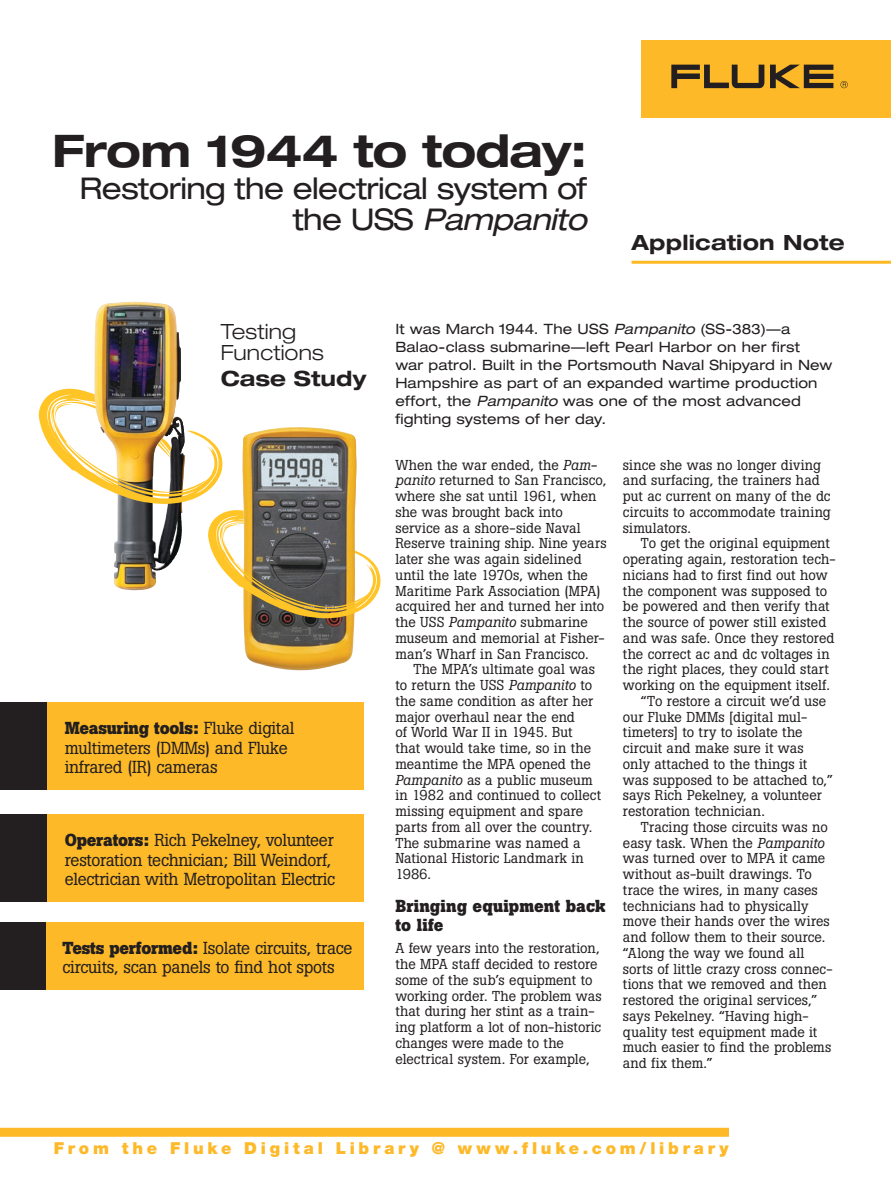
<style>
.page{position:relative;width:891px;height:1188px;background:#fff}
.page>*{position:absolute;margin:0;border:0;box-sizing:border-box;transform-origin:0 0}
.t1{font:700 expanded 45px "Helvetica Neue LT Std";letter-spacing:-.02em;color:#231f20}
.t2{font:expanded 30px/31.5px "Helvetica Neue LT Std";letter-spacing:-.02em;color:#231f20;text-align:right}
.t3{font:700 expanded 21px "Helvetica Neue LT Std";letter-spacing:.01em;color:#231f20}
.t4{font:300 expanded 21px/21px "Helvetica Neue LT Std";letter-spacing:.005em;color:#231f20}
.t5{font:17.25px/19.5px "Boton Pro";letter-spacing:-.015em;color:#231f20}
.t6{font:700 17.25px/18.8px "Boton Pro";letter-spacing:.01em;color:#231f20}
.t7{font:900 16.5px "Helvetica Neue LT Pro";letter-spacing:.23em;color:#fdb928}
.t8{font:14.25px/15.8px "Boton Pro";letter-spacing:.005em;color:#231f20}
.t9{font:expanded 14.25px/18px "Helvetica Neue LT Std";letter-spacing:.015em;color:#231f20}
.s1{font-style:italic}
.s2{font-weight:700}
</style>
<div class="page">
<hr style="left:632px;top:261px;width:259px;height:3px;background:#fdb824">
<div style="left:0;top:1128px;width:729px;height:9px;background:#fdb928"></div>
<div style="left:641px;top:40px;width:250px;height:78px;background:#fdb928"></div>
<svg style="left:671px;top:65px;width:162px;height:23px"></svg>
<svg style="left:841px;top:81px;width:7px;height:7px"></svg>
<div style="left:0;top:814px;width:363px;height:88px;background:#fdb928"></div>
<div style="left:0;top:814px;width:46px;height:88px;background:#231f20"></div>
<div style="left:0;top:922px;width:363px;height:67px;background:#fdb928"></div>
<div style="left:0;top:922px;width:46px;height:67px;background:#231f20"></div>
<div style="left:0;top:702px;width:363px;height:88px;background:#fdb928"></div>
<div style="left:0;top:702px;width:46px;height:88px;background:#231f20"></div>
<img style="left:243px;top:618px;width:112px;height:52px">
<svg style="left:38px;top:388px;width:343px;height:230px"></svg>
<img style="left:94px;top:302px;width:91px;height:177px">
<h1 class="t1" style="left:52px;top:123px;width:536px">From 1944 to today:</h1>
<h2 class="t2" style="left:80px;top:172px;width:509px">Restoring the electrical system of the USS <span class="s1">Pampanito</span></h2>
<h3 class="t3" style="left:632px;top:230px;width:215px">Application Note</h3>
<h3 class="t4" style="left:221px;top:321px;width:105px">Testing<br>Functions</h3>
<h3 class="t3" style="left:221px;top:365px;width:147px">Case Study</h3>
<p class="t5" style="left:65px;top:719px;width:231px"><span class="s2">Measuring tools:</span> Fluke digital multimeters (DMMs) and Fluke infrared (IR) cameras</p>
<p class="t5" style="left:65px;top:830px;width:272px"><span class="s2">Operators:</span> Rich Pekelney, volunteer restoration technician; Bill Weindorf, electrician with Metropolitan Electric</p>
<p class="t5" style="left:63px;top:938px;width:291px"><span class="s2">Tests performed:</span> Isolate circuits, trace circuits, scan panels to find hot spots</p>
<p class="t9" style="left:395px;top:320px;width:439px">It was March 1944. The USS <span class="s1">Pampanito</span> (SS-383)—a Balao-class submarine—left Pearl Harbor on her first<br>war patrol. Built in the Portsmouth Naval Shipyard in New Hampshire as part of an expanded wartime production effort, the <span class="s1">Pampanito</span> was one of the most advanced fighting systems of her day.</p>
<p class="t8" style="left:395px;top:457px;width:213px">When the war ended, the <span class="s1">Pam&shy;panito</span> returned to San Francisco, where she sat until 1961, when she was brought back into service as a shore-side Naval<br>Reserve training ship. Nine years later she was again sidelined until the late 1970s, when the<br>Maritime Park Association (MPA) acquired her and turned her into the USS <span class="s1">Pampanito</span> submarine museum and memorial at Fisher&shy;man’s Wharf in San Francisco.</p>
<p class="t8" style="left:395px;top:662px;width:207px;text-indent:18px">The MPA’s ultimate goal was to return the USS <span class="s1">Pampanito</span> to the same condition as after her major overhaul near the end<br>of World War II in 1945. But<br>that would take time, so in the meantime the MPA opened the<br><span class="s1">Pampanito</span> as a public museum in 1982 and continued to collect missing equipment and spare parts from all over the country.<br>The submarine was named a<br>National Historic Landmark in<br>1986.</p>
<p class="t6" style="left:395px;top:897px;width:212px">Bringing equipment back to life</p>
<p class="t8" style="left:395px;top:941px;width:208px">A few years into the restoration, the MPA staff decided to restore some of the sub’s equipment to working order. The problem was that during her stint as a train&shy;ing platform a lot of non-historic changes were made to the electrical system. For example,</p>
<p class="t8" style="left:623px;top:457px;width:209px">since she was no longer diving and surfacing, the trainers had put ac current on many of the dc circuits to accommodate training simulators.</p>
<p class="t8" style="left:641px;top:536px;width:191px">To get the original equipment</p>
<p class="t8" style="left:623px;top:551px;width:214px">operating again, restoration tech-</p>
<p class="t8" style="left:623px;top:567px;width:206px">nicians had to first find out how</p>
<p class="t8" style="left:623px;top:583px;width:206px">the component was supposed to</p>
<p class="t8" style="left:623px;top:599px;width:208px">be powered and then verify that</p>
<p class="t8" style="left:623px;top:614px;width:205px">the source of power still existed</p>
<p class="t8" style="left:623px;top:630px;width:213px">and was safe. Once they restored</p>
<p class="t8" style="left:623px;top:646px;width:208px">the correct ac and dc voltages in</p>
<p class="t8" style="left:623px;top:662px;width:208px">the right places, they could start</p>
<p class="t8" style="left:623px;top:677px;width:209px">working on the equipment itself.</p>
<p class="t8" style="left:641px;top:693px;width:187px">“To restore a circuit we’d use</p>
<p class="t8" style="left:623px;top:709px;width:186px">our Fluke DMMs [digital mul-</p>
<p class="t8" style="left:623px;top:725px;width:181px">timeters] to try to isolate the</p>
<p class="t8" style="left:623px;top:740px;width:182px">circuit and make sure it was</p>
<p class="t8" style="left:623px;top:756px;width:186px">only attached to the things it</p>
<p class="t8" style="left:623px;top:772px;width:211px">was supposed to be attached to,”</p>
<p class="t8" style="left:623px;top:788px;width:200px">says Rich Pekelney, a volunteer</p>
<p class="t8" style="left:623px;top:803px;width:144px">restoration technician.</p>
<p class="t8" style="left:641px;top:819px;width:188px">Tracing those circuits was no</p>
<p class="t8" style="left:623px;top:835px;width:203px">easy task. When the <span class="s1">Pampanito</span></p>
<p class="t8" style="left:623px;top:850px;width:204px">was turned over to MPA it came</p>
<p class="t8" style="left:623px;top:866px;width:191px">without as-built drawings. To</p>
<p class="t8" style="left:623px;top:882px;width:196px">trace the wires, in many cases</p>
<p class="t8" style="left:623px;top:898px;width:187px">technicians had to physically</p>
<p class="t8" style="left:623px;top:913px;width:208px">move their hands over the wires</p>
<p class="t8" style="left:623px;top:929px;width:204px">and follow them to their source.</p>
<p class="t8" style="left:623px;top:945px;width:183px">“Along the way we found all</p>
<p class="t8" style="left:623px;top:961px;width:211px">sorts of little crazy cross connec-</p>
<p class="t8" style="left:623px;top:976px;width:205px">tions that we removed and then</p>
<p class="t8" style="left:623px;top:992px;width:196px">restored the original services,”</p>
<p class="t8" style="left:623px;top:1008px;width:187px">says Pekelney. “Having high-</p>
<p class="t8" style="left:623px;top:1024px;width:196px">quality test equipment made it</p>
<p class="t8" style="left:623px;top:1039px;width:210px">much easier to find the problems</p>
<p class="t8" style="left:623px;top:1055px;width:91px">and fix them.”</p>
<p class="t7" style="left:54px;top:1139px;width:676px">From the Fluke Digital Library @ www.fluke.com/library</p>
</div>
